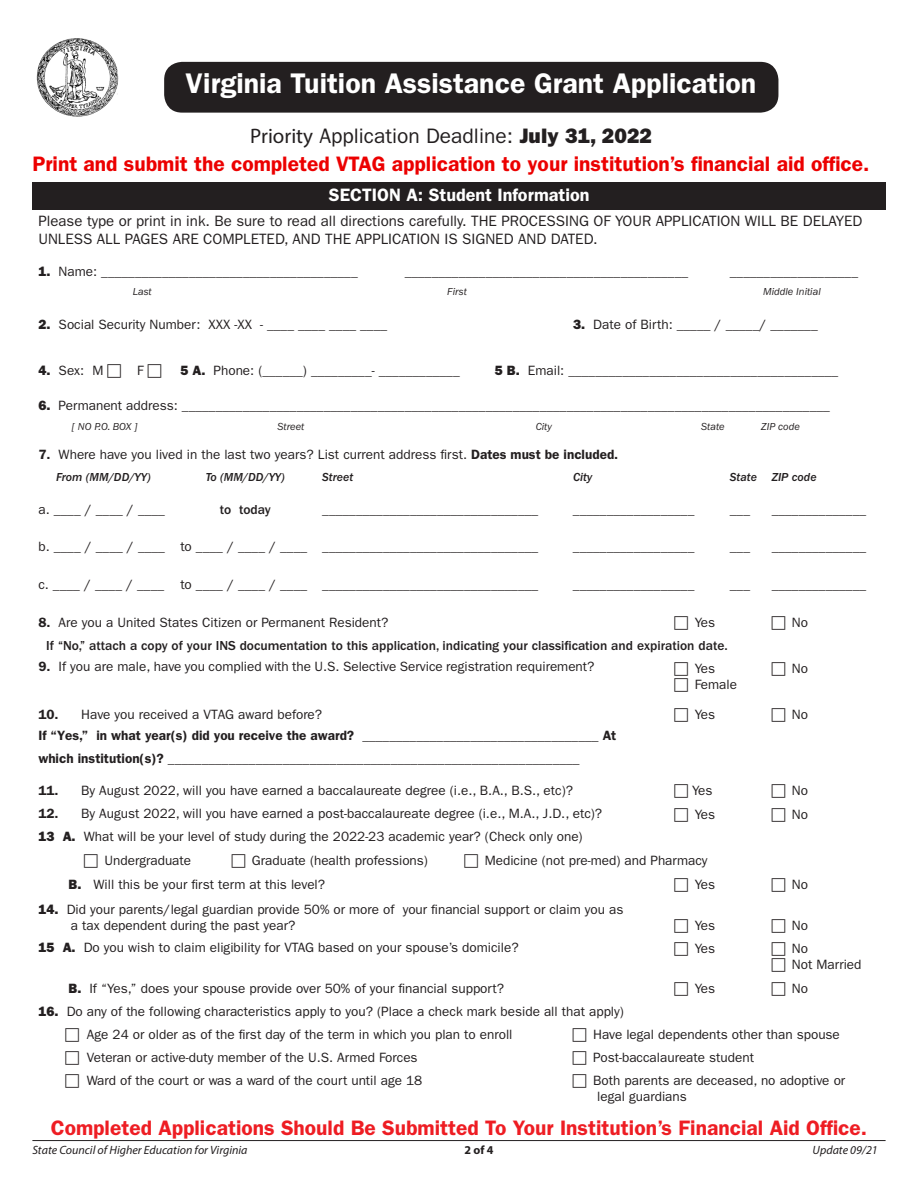
<style>
.page{position:relative;width:918px;height:1188px;background:#fff}
.page>*{position:absolute;margin:0;border:0;box-sizing:border-box;transform-origin:0 0}
.t1{font:600 28.5px "ITC Franklin Gothic Std";color:#fff}
.t2{font:600 21px/27.9px "ITC Franklin Gothic Std";color:#ec0000;text-align:center}
.t3{font:600 21px "ITC Franklin Gothic Std";color:#ee1d23}
.t4{font:600 18px "ITC Franklin Gothic Std";color:#fff}
.t5{font:15px/18px "ITC Franklin Gothic Std";color:#231f20}
.t6{font:13.5px/23px "ITC Franklin Gothic Std";color:#231f20}
.t7{font:600 13.5px/21.3px "ITC Franklin Gothic Std";color:#231f20}
.t8{font:13.5px "ITC Franklin Gothic Std Hvy";color:#231f20}
.t9{font:500 13.5px "ITC Franklin Gothic Std";color:#231f20}
.t10{font:italic 12px "Myriad Pro";color:#231f20}
.t11{font:12px "ITC Franklin Gothic Std Med It";color:#231f20}
.t12{font:700 12px "Myriad Pro";color:#231f20}
.t13{font:italic 10.5px "ITC Franklin Gothic Std";color:#231f20}
.s1{font-family:"Myriad Pro";font-weight:400;color:#231f20}
.s2{font-weight:400;color:#231f20}
.s3{font-family:"ITC Franklin Gothic Std Hvy";font-weight:400;color:#231f20}
.s4{font-family:"ITC Franklin Gothic Std Hvy"}
.s5{font-family:"ITC Franklin Gothic Std"}
.s6{font-weight:600}
.s7{font-weight:400}
</style>
<div class="page">
<div style="left:32px;top:182px;width:854px;height:28px;background:#231f20"></div>
<hr style="left:32px;top:1140px;width:854px;height:1px;background:#231f20">
<img style="left:36px;top:38px;width:83px;height:79px">
<div style="left:164px;top:62px;width:614px;height:51px;background:#231f20;border-radius:18px"></div>
<h1 class="t1" style="left:185px;top:66px;width:572px">Virginia Tuition Assistance Grant Application</h1>
<h2 class="t2" style="left:32px;top:121px;width:839px"><span class="s1">Priority</span> <span class="s2">Application Deadline:</span> <span class="s3">July 31, 2022<br></span>Print and submit the completed VTAG application to your institution’s fnancial aid offce.</h2>
<h3 class="t4" style="left:329px;top:184px;width:262px">SECTION A: Student Information</h3>
<p class="t5" style="left:38px;top:212px;width:826px">Please type or print in ink. Be sure to read all directions carefully. THE PROCESSING OF YOUR APPLICATION WILL BE DELAYED<br>UNLESS ALL PAGES ARE COMPLETED, AND THE APPLICATION IS SIGNED AND DATED.</p>
<p class="t6" style="left:38px;top:260px;width:321px"><span class="s4">1.</span> Name: ______________________________________</p>
<p class="t6" style="left:405px;top:260px;width:285px">__________________________________________</p>
<p class="t6" style="left:730px;top:260px;width:130px">___________________</p>
<p class="t13" style="left:133px;top:286px;width:21px">Last</p>
<p class="t13" style="left:447px;top:286px;width:21px">First</p>
<p class="t13" style="left:763px;top:286px;width:59px">Middle Initial</p>
<p class="t6" style="left:38px;top:313px;width:350px"><span class="s4">2.</span> Social Security Number: XXX -XX - ____ ____ ____ ____</p>
<p class="t6" style="left:573px;top:313px;width:246px"><span class="s4">3.</span> Date of Birth: _____ / _____/ _______</p>
<p class="t6" style="left:38px;top:359px;width:67px"><span class="s4">4.</span> Sex: M</p>
<p class="t6" style="left:137px;top:359px;width:8px">F</p>
<p class="t6" style="left:180px;top:359px;width:281px"><span class="s4">5 A.</span> Phone: (______) _________- ____________</p>
<p class="t6" style="left:495px;top:359px;width:345px"><span class="s4">5 B.</span> Email: ________________________________________</p>
<p class="t8" style="left:38px;top:398px;width:793px">6. <span class="s5">Permanent address:</span> ________________________________________________________________________________________________</p>
<p class="t13" style="left:72px;top:420px;width:67px">[ NO P.O. BOX ]</p>
<p class="t13" style="left:278px;top:420px;width:28px">Street</p>
<p class="t13" style="left:536px;top:420px;width:18px">City</p>
<p class="t13" style="left:701px;top:420px;width:25px">State</p>
<p class="t13" style="left:761px;top:420px;width:40px">ZIP code</p>
<p class="t6" style="left:38px;top:443px;width:581px"><span class="s6">7.</span> Where have you lived in the last two years? List current address frst. <span class="s6">Dates must be included.</span></p>
<p class="t11" style="left:56px;top:470px;width:96px">From (MM/DD/YY)</p>
<p class="t11" style="left:206px;top:470px;width:81px">To (MM/DD/YY)</p>
<p class="t11" style="left:322px;top:470px;width:32px">Street</p>
<p class="t11" style="left:573px;top:470px;width:21px">City</p>
<p class="t11" style="left:730px;top:470px;width:88px">State ZIP code</p>
<p class="t6" style="left:38px;top:498px;width:128px">a. ____ / ____ / ____</p>
<p class="t9" style="left:220px;top:502px;width:52px">to today</p>
<p class="t6" style="left:322px;top:498px;width:217px">________________________________</p>
<p class="t6" style="left:573px;top:498px;width:123px">__________________</p>
<p class="t6" style="left:730px;top:498px;width:22px">___</p>
<p class="t6" style="left:772px;top:498px;width:96px">______________</p>
<p class="t6" style="left:38px;top:535px;width:501px">b. ____ / ____ / ____ to ____ / ____ / ____ ________________________________</p>
<p class="t6" style="left:573px;top:535px;width:123px">__________________</p>
<p class="t6" style="left:730px;top:535px;width:22px">___</p>
<p class="t6" style="left:772px;top:535px;width:96px">______________</p>
<p class="t6" style="left:38px;top:573px;width:501px">c. ____ / ____ / ____ to ____ / ____ / ____ ________________________________</p>
<p class="t6" style="left:573px;top:573px;width:123px">__________________</p>
<p class="t6" style="left:730px;top:573px;width:22px">___</p>
<p class="t6" style="left:772px;top:573px;width:96px">______________</p>
<p class="t6" style="left:38px;top:611px;width:352px"><span class="s6">8.</span> Are you a United States Citizen or Permanent Resident?</p>
<p class="t6" style="left:695px;top:611px;width:22px">Yes</p>
<p class="t6" style="left:792px;top:611px;width:18px">No</p>
<p class="t9" style="left:46px;top:638px;width:683px">If “No,” attach a copy of your INS documentation to this application, indicating your classifcation and expiration date.</p>
<p class="t6" style="left:695px;top:660px;width:44px;line-height:16.2px">Yes<br>Female</p>
<p class="t6" style="left:792px;top:657px;width:18px">No</p>
<p class="t6" style="left:695px;top:703px;width:22px">Yes</p>
<p class="t6" style="left:792px;top:703px;width:18px">No</p>
<p class="t6" style="left:38px;top:655px;width:558px"><span class="s6">9.</span> If you are male, have you complied with the U.S. Selective Service registration requirement?</p>
<p class="t7" style="left:38px;top:704px;width:580px">10. <span class="s7">Have you received a VTAG award before?<br></span>If “Yes,” in what year(s) did you receive the award? ___________________________________ At</p>
<p class="t7" style="left:38px;top:748px;width:543px">which institution(s)? _____________________________________________________________</p>
<p class="t6" style="left:38px;top:779px;width:536px"><span class="s6">11.</span> By August 2022, will you have earned a baccalaureate degree (i.e., B.A., B.S., etc)?</p>
<p class="t6" style="left:38px;top:802px;width:565px"><span class="s6">12.</span> By August 2022, will you have earned a post-baccalaureate degree (i.e., M.A., J.D., etc)?</p>
<p class="t6" style="left:38px;top:825px;width:546px"><span class="s4">13 A.</span> What will be your level of study during the 2022-23 academic year? (Check only one)</p>
<p class="t6" style="left:105px;top:849px;width:88px">Undergraduate</p>
<p class="t6" style="left:252px;top:849px;width:178px">Graduate (health professions)</p>
<p class="t6" style="left:485px;top:849px;width:224px">Medicine (not pre-med) and Pharmacy</p>
<p class="t6" style="left:68px;top:873px;width:258px"><span class="s4">B.</span> Will this be your frst term at this level?</p>
<p class="t6" style="left:695px;top:873px;width:22px">Yes</p>
<p class="t6" style="left:792px;top:873px;width:18px">No</p>
<p class="t6" style="left:71px;top:902px;width:554px;line-height:16.2px;text-indent:-32px"><span class="s4">14.</span> Did your parents/legal guardian provide 50% or more of your fnancial support or claim you as a tax dependent during the past year?</p>
<p class="t6" style="left:692px;top:779px;width:22px">Yes</p>
<p class="t6" style="left:792px;top:779px;width:18px">No</p>
<p class="t6" style="left:695px;top:803px;width:22px">Yes</p>
<p class="t6" style="left:792px;top:803px;width:18px">No</p>
<p class="t6" style="left:695px;top:914px;width:22px">Yes</p>
<p class="t6" style="left:792px;top:914px;width:18px">No</p>
<p class="t6" style="left:38px;top:936px;width:482px"><span class="s4">15 A.</span> Do you wish to claim eligibility for VTAG based on your spouse’s domicile?</p>
<p class="t6" style="left:695px;top:937px;width:22px">Yes</p>
<p class="t6" style="left:792px;top:941px;width:71px;line-height:16.2px">No<br>Not Married</p>
<p class="t6" style="left:68px;top:977px;width:437px"><span class="s4">B.</span> If “Yes,” does your spouse provide over 50% of your fnancial support?</p>
<p class="t6" style="left:695px;top:977px;width:22px">Yes</p>
<p class="t6" style="left:792px;top:977px;width:18px">No</p>
<p class="t6" style="left:87px;top:1000px;width:538px;text-indent:-49px"><span class="s4">16.</span> Do any of the following characteristics apply to you? (Place a check mark beside all that apply)<br>Age 24 or older as of the frst day of the term in which you plan to enroll<br>Veteran or active-duty member of the U.S. Armed Forces<br>Ward of the court or was a ward of the court until age 18</p>
<p class="t6" style="left:593px;top:1023px;width:254px">Have legal dependents other than spouse<br>Post-baccalaureate student<br>Both parents are deceased, no adoptive or</p>
<p class="t6" style="left:597px;top:1085px;width:91px">legal guardians</p>
<h2 class="t3" style="left:51px;top:1116px;width:818px">Completed Applications Should Be Submitted To Your Institution’s Financial Aid Offce.</h2>
<p class="t10" style="left:32px;top:1143px;width:217px">State Council of Higher Education for Virginia</p>
<p class="t12" style="left:464px;top:1142px;width:31px">2 of 4</p>
<p class="t10" style="left:813px;top:1143px;width:67px">Update 09/21</p>
</div>
